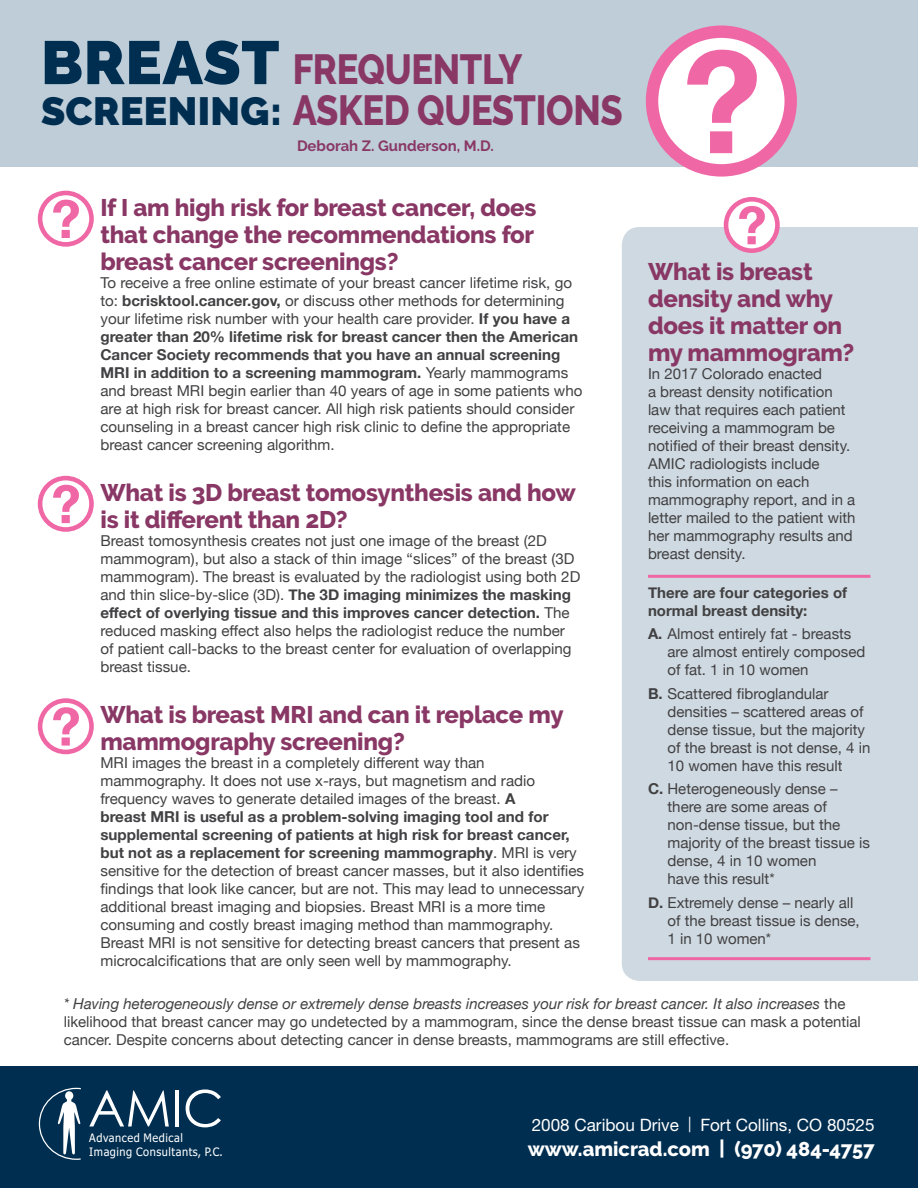
<style>
.page{position:relative;width:918px;height:1188px;background:#fff}
.page>*{position:absolute;margin:0;border:0;box-sizing:border-box;transform-origin:0 0}
.t1{font:700 141.6px "Helvetica Neue";color:#f067a6}
.t2{font:900 60.9px "Raleway";letter-spacing:.01em;color:#002e50}
.t3{font:700 52.5px "Helvetica Neue";color:#f067a6}
.t4{font:800 42px/40.5px "Raleway";letter-spacing:-.01em;color:#893765;scale:.86 1}
.t5{font:800 24px/27px "Raleway";letter-spacing:-.01em;color:#893765}
.t6{font:800 20.1px "Raleway";color:#fff}
.t7{font:17.1px "Helvetica Neue LT Std";color:#fff}
.t8{font:15px/18px "Helvetica Neue";color:#414042}
.t9{font:700 15px/18px "Helvetica Neue";color:#414042}
.t10{font:700 14.85px "Raleway";color:#893765}
.t11{font:11.7px/14px "Tahoma";letter-spacing:.05em;color:#fff;scale:.94 1}
.s1{font-weight:900;font-size:39.3px;color:#002e50}
.s2{font-weight:700}
.s3{font-style:italic}
.s4{font-family:"Raleway"}
</style>
<div class="page">
<div style="left:622px;top:227px;width:296px;height:754px;background:#cfd9e1"></div>
<div style="left:0;top:0;width:918px;height:166px;background:#becdd8"></div>
<div style="left:0;top:1066px;width:918px;height:122px;background:#002e50"></div>
<svg style="left:89px;top:1090px;width:80px;height:37px"></svg>
<hr style="left:175px;top:1090px;width:4px;height:37px;background:#fff">
<svg style="left:186px;top:1089px;width:35px;height:38px"></svg>
<svg style="left:39px;top:1088px;width:42px;height:72px"></svg>
<div style="left:652px;top:32px;width:139px;height:138px;background:#fff;border-radius:50%"></div>
<div style="left:646px;top:25px;width:151px;height:152px;border:12px solid #f067a6;border-radius:50%"></div>
<div style="left:38px;top:191px;width:56px;height:56px;border:5px solid #f067a6;border-radius:50%"></div>
<div style="left:38px;top:476px;width:56px;height:56px;border:5px solid #f067a6;border-radius:50%"></div>
<div style="left:38px;top:698px;width:56px;height:56px;border:5px solid #f067a6;border-radius:50%"></div>
<div style="left:726px;top:199px;width:51px;height:52px;background:#fff;border-radius:50%"></div>
<div style="left:724px;top:197px;width:56px;height:56px;border:5px solid #f067a6;border-radius:50%"></div>
<hr style="left:648px;top:575px;width:222px;height:3px;background:#f067a6">
<hr style="left:648px;top:957px;width:222px;height:3px;background:#f067a6">
<h2 class="t2" style="left:41px;top:27px;width:240px">BREAST</h2>
<h3 class="t4" style="left:41px;top:49px;width:678px;text-indent:252px">Frequently<br><span class="s1">SCREENING:</span> Asked Questions</h3>
<p class="t10" style="left:297px;top:138px;width:198px">Deborah Z. Gunderson, M.D.</p>
<h3 class="t3" style="left:51px;top:178px;width:31px">?</h3>
<h3 class="t5" style="left:100px;top:194px;width:438px;text-align:justify">If I am high risk for breast cancer, does that change the recommendations for breast cancer screenings?</h3>
<p class="t8" style="left:100px;top:274px;width:484px">To receive a free online estimate of your breast cancer lifetime risk, go to: <span class="s2">bcrisktool.cancer.gov,</span> or discuss other methods for determining your lifetime risk number with your health care provider. <span class="s2">If you have a greater than 20% lifetime risk for breast cancer then the American Cancer Society recommends that you have an annual screening MRI in addition to a screening mammogram.</span> Yearly mammograms and breast MRI begin earlier than 40 years of age in some patients who are at high risk for breast cancer. All high risk patients should consider counseling in a breast cancer high risk clinic to define the appropriate breast cancer screening algorithm.</p>
<h3 class="t3" style="left:51px;top:463px;width:31px">?</h3>
<h3 class="t5" style="left:100px;top:479px;width:477px">What is 3D breast tomosynthesis and how is it different than 2D?</h3>
<p class="t8" style="left:100px;top:533px;width:481px">Breast tomosynthesis creates not just one image of the breast (2D mammogram), but also a stack of thin image “slices” of the breast (3D mammogram). The breast is evaluated by the radiologist using both 2D and thin slice-by-slice (3D). <span class="s2">The 3D imaging minimizes the masking effect of overlying tissue and this improves cancer detection.</span> The reduced masking effect also helps the radiologist reduce the number of patient call-backs to the breast center for evaluation of overlapping breast tissue.</p>
<h3 class="t3" style="left:51px;top:686px;width:31px">?</h3>
<h3 class="t5" style="left:100px;top:702px;width:465px">What is breast MRI and can it replace my mammography screening?</h3>
<p class="t8" style="left:100px;top:755px;width:485px">MRI images the breast in a completely different way than mammography. It does not use x-rays, but magnetism and radio frequency waves to generate detailed images of the breast. <span class="s2">A<br>breast MRI is useful as a problem-solving imaging tool and for supplemental screening of patients at high risk for breast cancer, but not as a replacement for screening mammography</span>. MRI is very sensitive for the detection of breast cancer masses, but it also identifies findings that look like cancer, but are not. This may lead to unnecessary additional breast imaging and biopsies. Breast MRI is a more time consuming and costly breast imaging method than mammography.<br>Breast MRI is not sensitive for detecting breast cancers that present as microcalcifications that are only seen well by mammography.</p>
<h1 class="t1" style="left:683px;top:-8px;width:80px">?</h1>
<h3 class="t3" style="left:737px;top:184px;width:31px">?</h3>
<h3 class="t5" style="left:648px;top:259px;width:208px">What is breast density and why does it matter on my mammogram?</h3>
<p class="t8" style="left:648px;top:366px;width:209px">In 2017 Colorado enacted<br>a breast density notification law that requires each patient receiving a mammogram be notified of their breast density.<br>AMIC radiologists include<br>this information on each mammography report, and in a letter mailed to the patient with her mammography results and breast density.</p>
<p class="t9" style="left:648px;top:584px;width:201px">There are four categories of normal breast density:</p>
<p class="t8" style="left:668px;top:626px;width:199px;text-indent:-20px"><span class="s2">A.</span> Almost entirely fat - breasts are almost entirely composed of fat. 1 in 10 women</p>
<p class="t8" style="left:668px;top:685px;width:204px;text-indent:-20px"><span class="s2">B.</span> Scattered fibroglandular densities – scattered areas of dense tissue, but the majority of the breast is not dense, 4 in<br>10 women have this result</p>
<p class="t8" style="left:668px;top:781px;width:204px;text-indent:-20px"><span class="s2">C.</span> Heterogeneously dense – there are some areas of non-dense tissue, but the majority of the breast tissue is dense, 4 in 10 women<br>have this result*</p>
<p class="t8" style="left:668px;top:894px;width:194px;text-indent:-20px"><span class="s2">D.</span> Extremely dense – nearly all of the breast tissue is dense,<br>1 in 10 women*</p>
<p class="t8" style="left:64px;top:996px;width:799px"><span class="s3">* Having heterogeneously dense or extremely dense breasts increases your risk for breast cancer. It also increases</span> the likelihood that breast cancer may go undetected by a mammogram, since the dense breast tissue can mask a potential cancer. Despite concerns about detecting cancer in dense breasts, mammograms are still effective.</p>
<p class="t11" style="left:89px;top:1130px;width:143px">Advanced Medical<br>Imaging Consultants, P.C.</p>
<p class="t7" style="left:532px;top:1115px;width:344px">2008 Caribou Drive <span class="s4">|</span> Fort Collins, CO 80525</p>
<h3 class="t6" style="left:528px;top:1137px;width:348px">www.amicrad.com | (970) 484-4757</h3>
</div>
